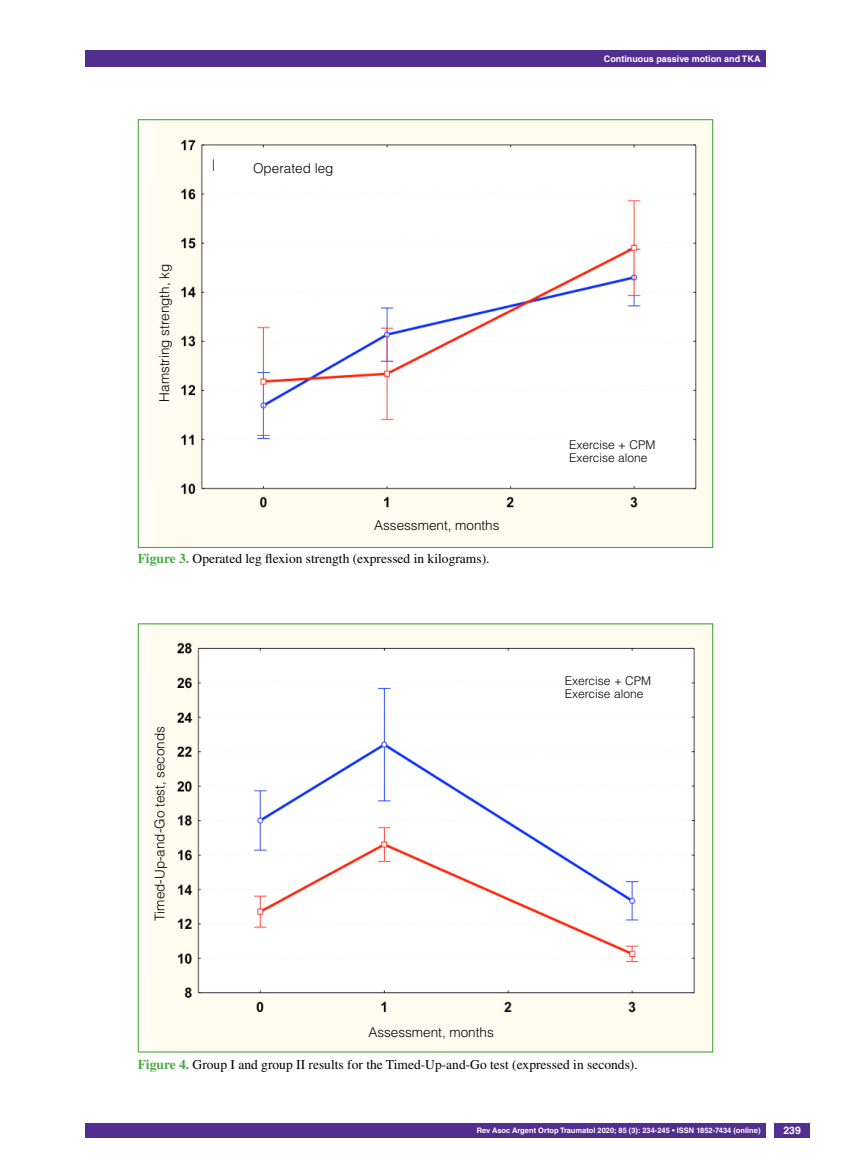
<style>
.page{position:relative;width:851px;height:1170px;background:#fff}
.page>*{position:absolute;margin:0;border:0;box-sizing:border-box;transform-origin:0 0}
.t1{font:13.5px "Times LT Std";color:#000}
.t2{font:300 13.5px "Helvetica LT Std";color:#000}
.t3{font:300 12px/13.5px "Helvetica LT Std";color:#000}
.t4{font:700 10.5px "Helvetica LT Std";color:#fff}
.t5{font:700 9px "Helvetica LT Std";color:#fff}
.t6{font:700 7.5px "Helvetica LT Std";color:#fff}
.s1{font-weight:700;color:#49a942}
</style>
<div class="page">
<div style="left:85px;top:50px;width:680px;height:17px;background:#522e91"></div>
<div style="left:85px;top:1123px;width:680px;height:14px;background:#522e91"></div>
<div style="left:774px;top:1123px;width:35px;height:14px;background:#522e91"></div>
<img style="left:151px;top:121px;width:560px;height:425px">
<img style="left:147px;top:625px;width:564px;height:425px">
<div style="left:357px;top:513px;width:159px;height:25px;background:#fffbf0"></div>
<div style="left:564px;top:431px;width:119px;height:40px;background:#fff"></div>
<div style="left:214px;top:156px;width:159px;height:25px;background:#fff"></div>
<div style="left:151px;top:181px;width:26px;height:303px;background:#fffbf0"></div>
<div style="left:351px;top:1018px;width:159px;height:26px;background:#fffbf0"></div>
<div style="left:560px;top:667px;width:118px;height:39px;background:#fff"></div>
<div style="left:147px;top:672px;width:26px;height:303px;background:#fffbf0"></div>
<p class="t2" style="left:156px;top:401px;width:139px;rotate:-90deg">Hamstring strength, kg</p>
<p class="t2" style="left:253px;top:160px;width:82px">Operated leg</p>
<p class="t2" style="left:374px;top:517px;width:127px">Assessment, months</p>
<p class="t1" style="left:138px;top:551px;width:353px"><span class="s1">Figure 3.</span> Operated leg flexion strength (expressed in kilograms).</p>
<p class="t2" style="left:151px;top:921px;width:197px;rotate:-90deg">Timed-Up-and-Go test, seconds</p>
<p class="t2" style="left:368px;top:1023px;width:127px">Assessment, months</p>
<p class="t5" style="left:604px;top:53px;width:158px">Continuous passive motion and TKA</p>
<p class="t3" style="left:569px;top:437px;width:88px">Exercise + CPM<br>Exercise alone</p>
<p class="t3" style="left:564px;top:673px;width:88px">Exercise + CPM<br>Exercise alone</p>
<p class="t1" style="left:138px;top:1056px;width:501px"><span class="s1">Figure 4.</span> Group I and group II results for the Timed-Up-and-Go test (expressed in seconds).</p>
<p class="t6" style="left:477px;top:1125px;width:285px">Rev Asoc Argent Ortop Traumatol 2020; 85 (3): 234-245 • ISSN 1852-7434 (online)</p>
<p class="t4" style="left:783px;top:1124px;width:19px">239</p>
</div>
